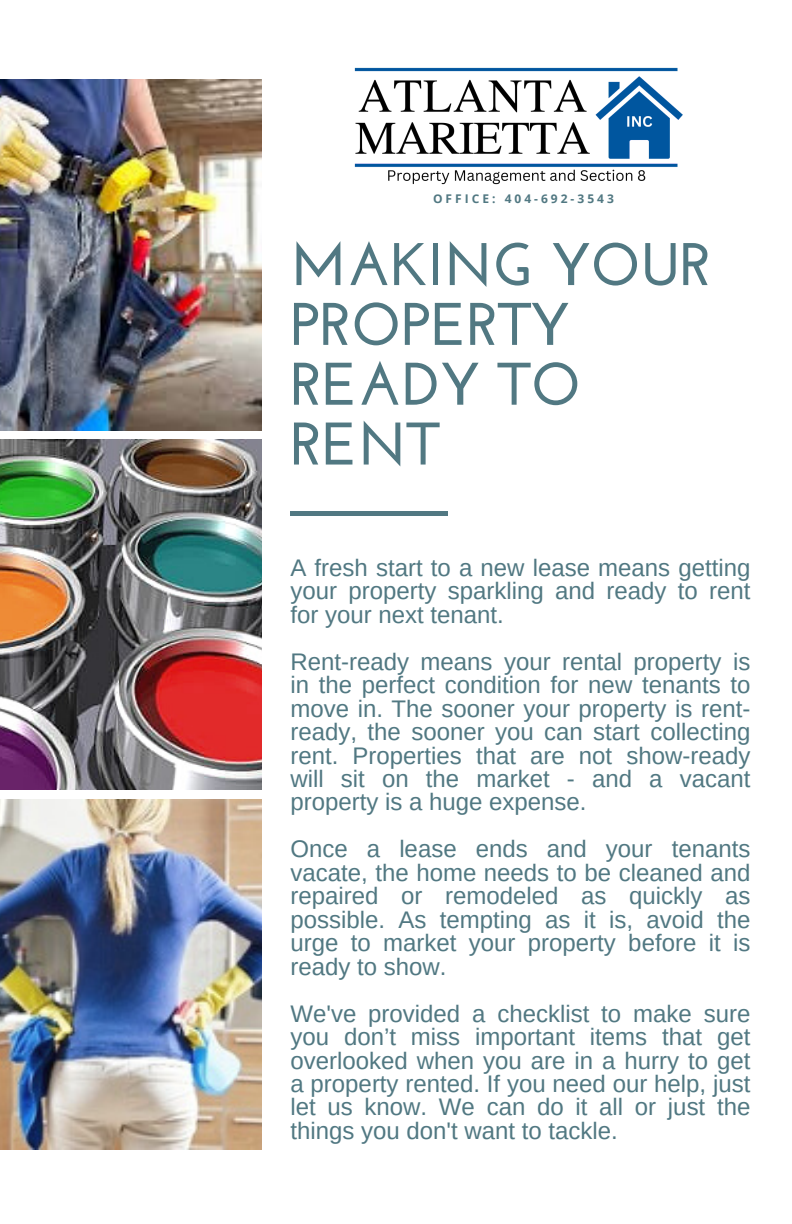
<style>
.page{position:relative;width:792px;height:1224px;background:#fff}
.page>*{position:absolute;margin:0;border:0;box-sizing:border-box;transform-origin:0 0}
.t1{font:700 60px/59.8px "Josefin Sans";color:#517882}
.t2{font:24px/23.4px "Arimo";color:#517882;text-align:justify}
.t3{font:700 12px "Open Sans";letter-spacing:.25em;color:#517882}
</style>
<div class="page">
<hr style="left:290px;top:512px;width:158px;height:4px;background:#517882">
<img style="left:0;top:79px;width:261px;height:351px">
<img style="left:0;top:439px;width:261px;height:351px">
<img style="left:0;top:799px;width:261px;height:351px">
<img style="left:354px;top:67px;width:329px;height:118px">
<p class="t3" style="left:433px;top:191px;width:182px">OFFICE: 404-692-3543</p>
<p class="t1" style="left:290px;top:240px;width:422px">MAKING YOUR<br>PROPERTY<br>READY TO<br>RENT</p>
<p class="t2" style="left:290px;top:556px;width:461px">A fresh start to a new lease means getting your property sparkling and ready to rent for your next tenant.</p>
<p class="t2" style="left:290px;top:650px;width:461px">Rent-ready means your rental property is in the perfect condition for new tenants to move in. The sooner your property is rent&shy;ready, the sooner you can start collecting rent. Properties that are not show-ready will sit on the market - and a vacant property is a huge expense.</p>
<p class="t2" style="left:290px;top:837px;width:461px">Once a lease ends and your tenants vacate, the home needs to be cleaned and repaired or remodeled as quickly as possible. As tempting as it is, avoid the urge to market your property before it is ready to show.</p>
<p class="t2" style="left:290px;top:1002px;width:461px">We've provided a checklist to make sure you don’t miss important items that get overlooked when you are in a hurry to get a property rented. If you need our help, just let us know. We can do it all or just the things you don't want to tackle.</p>
</div>
